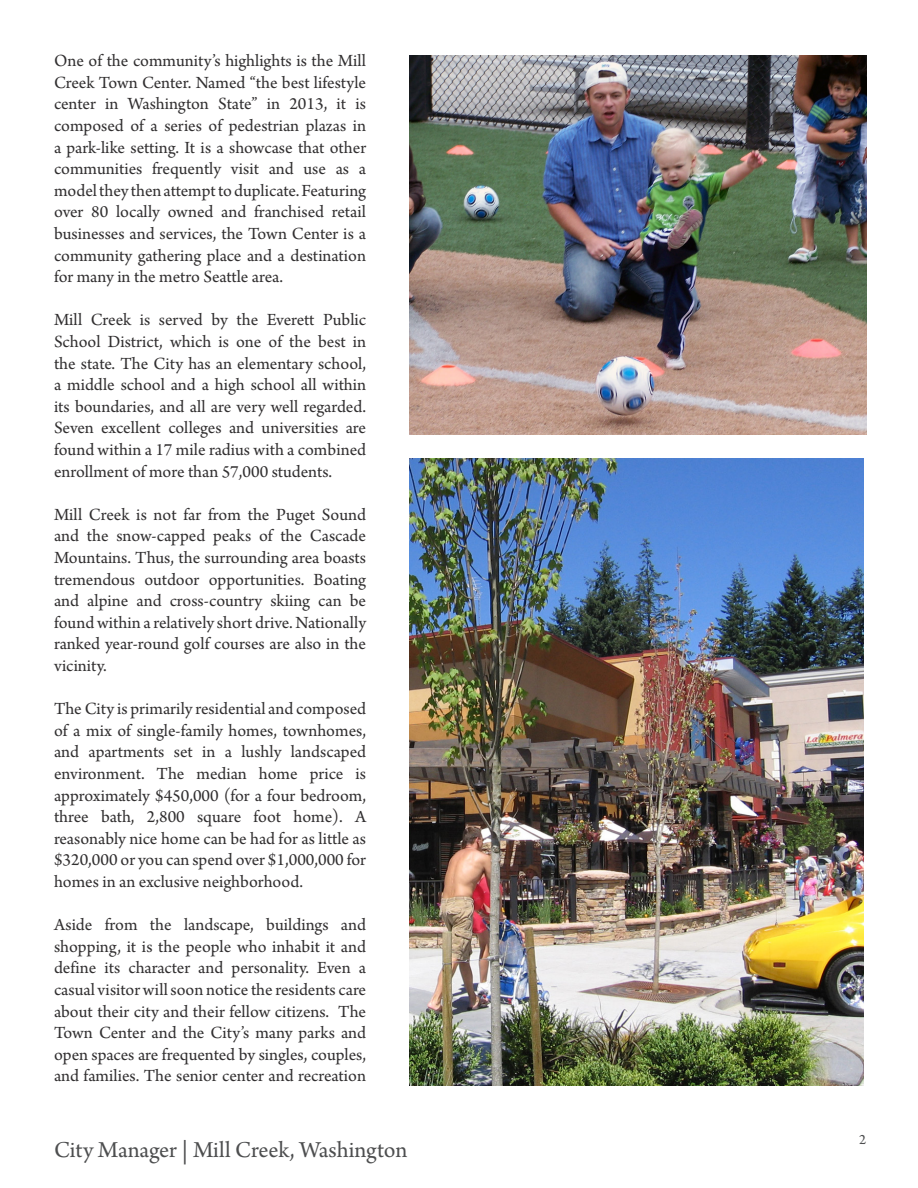
<style>
.page{position:relative;width:918px;height:1188px;background:#fff}
.page>*{position:absolute;margin:0;border:0;box-sizing:border-box;transform-origin:0 0}
.t1{font:24px "Arno Pro";letter-spacing:-.005em;color:#4d4e4f}
.main_pragraph{font:18px/21.6px "Arno Pro";color:#312f30;text-align:justify}
.t2{font:15px "Arno Pro";color:#4d4e4f}
</style>
<div class="page">
<img style="left:410px;top:459px;width:454px;height:626px">
<img style="left:410px;top:55px;width:456px;height:380px">
<p class="main_pragraph" style="left:54px;top:51px;width:314px">One of the community’s highlights is the Mill Creek Town Center. Named “the best lifestyle center in Washington State” in 2013, it is composed of a series of pedestrian plazas in a park-like setting. It is a showcase that other communities frequently visit and use as a model they then attempt to duplicate. Featuring over 80 locally owned and franchised retail businesses and services, the Town Center is a community gathering place and a destination for many in the metro Seattle area.</p>
<p class="main_pragraph" style="left:54px;top:310px;width:314px">Mill Creek is served by the Everett Public School District, which is one of the best in the state. The City has an elementary school, a middle school and a high school all within its boundaries, and all are very well regarded.<br>Seven excellent colleges and universities are found within a 17 mile radius with a combined enrollment of more than 57,000 students.</p>
<p class="main_pragraph" style="left:54px;top:505px;width:314px">Mill Creek is not far from the Puget Sound and the snow-capped peaks of the Cascade Mountains. Thus, the surrounding area boasts tremendous outdoor opportunities. Boating and alpine and cross-country skiing can be found within a relatively short drive. Nationally ranked year-round golf courses are also in the vicinity.</p>
<p class="main_pragraph" style="left:54px;top:699px;width:314px">The City is primarily residential and composed of a mix of single-family homes, townhomes, and apartments set in a lushly landscaped environment. The median home price is approximately $450,000 (for a four bedroom, three bath, 2,800 square foot home). A reasonably nice home can be had for as little as $320,000 or you can spend over $1,000,000 for homes in an exclusive neighborhood.</p>
<p class="main_pragraph" style="left:54px;top:915px;width:314px">Aside from the landscape, buildings and shopping, it is the people who inhabit it and define its character and personality. Even a casual visitor will soon notice the residents care about their city and their fellow citizens. The Town Center and the City’s many parks and open spaces are frequented by singles, couples, and families. The senior center and recreation</p>
<h1 class="t1" style="left:54px;top:1136px;width:355px">City Manager | Mill Creek, Washington</h1>
<p class="t2" style="left:859px;top:1131px;width:9px">2</p>
</div>
